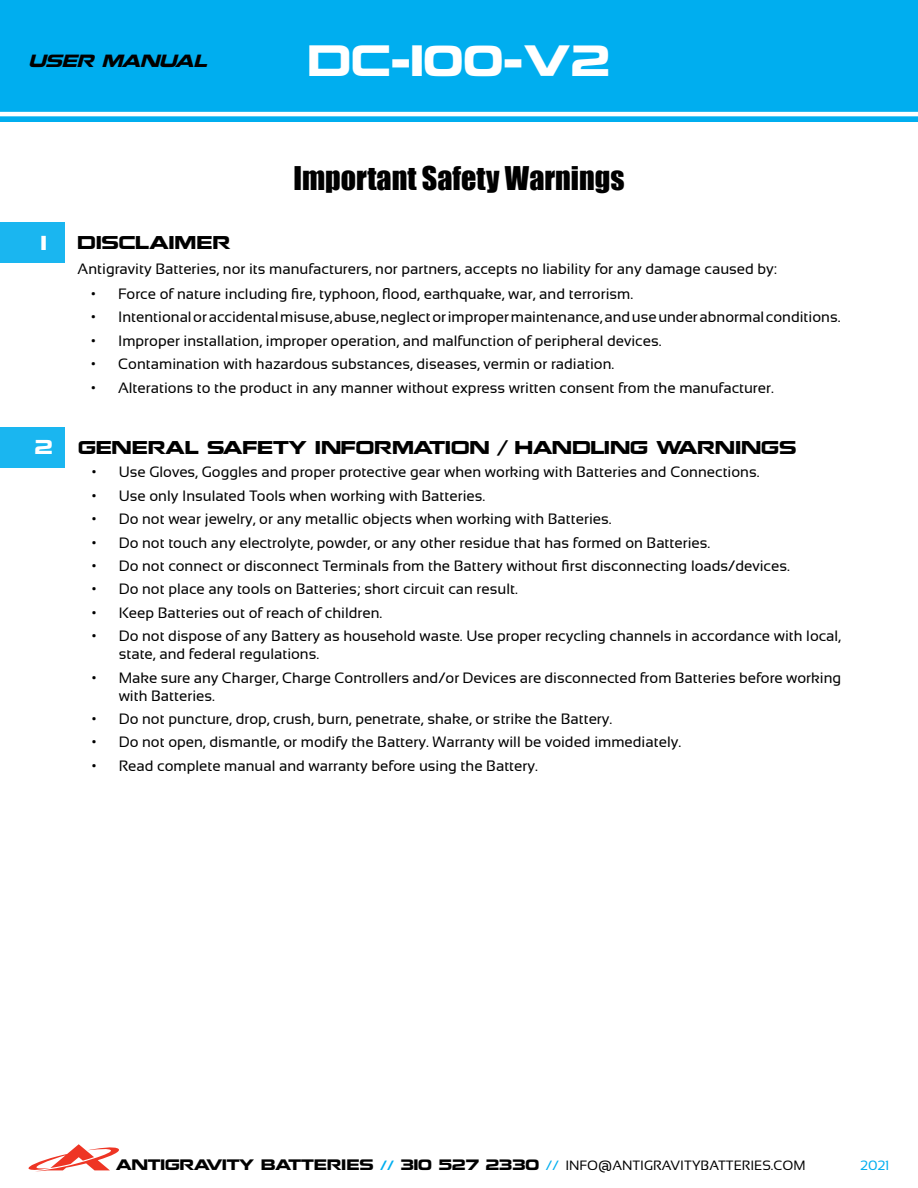
<style>
.page{position:relative;width:918px;height:1188px;background:#fff}
.page>*{position:absolute;margin:0;border:0;box-sizing:border-box;transform-origin:0 0}
.t1{font:39px "Nokia Kokia";color:#fff}
.t2{font:30px "Impact";color:#000}
.t3{font:18px "Nokia Kokia";color:#fff}
.t4{font:16.5px "Nokia Kokia";color:#000}
.t5{font:italic 15.75px "Nokia Kokia";color:#000}
.t6{font:15px/18px "Sansation";color:#000}
.t7{font:13.5px "Nokia Kokia";letter-spacing:-.01em;color:#000}
.t8{font:13.5px "Sansation";color:#00aeef}
.s1{font-family:"Sansation";font-weight:700;color:#00aeef}
.s2{font-family:"Sansation";color:#00aeef}
.s3{font-family:"Sansation"}
</style>
<div class="page">
<div style="left:0;top:0;width:918px;height:122px;background:#00aeef"></div>
<hr style="left:0;top:112px;width:918px;height:4px;background:#fff">
<svg style="left:28px;top:1144px;width:91px;height:27px"></svg>
<div style="left:0;top:223px;width:64px;height:40px;background:#1ab6f0"></div>
<div style="left:0;top:427px;width:64px;height:40px;background:#1ab6f0"></div>
<p class="t5" style="left:28px;top:51px;width:185px">USER MANUAL</p>
<h1 class="t1" style="left:308px;top:37px;width:304px">DC-100-V2</h1>
<h2 class="t2" style="left:293px;top:155px;width:333px">Important Safety Warnings</h2>
<p class="t3" style="left:41px;top:232px;width:7px">1</p>
<p class="t4" style="left:78px;top:232px;width:154px">DISCLAIMER</p>
<p class="t6" style="left:78px;top:260px;width:701px">Antigravity Batteries, nor its manufacturers, nor partners, accepts no liability for any damage caused by:</p>
<p class="t6" style="left:91px;top:285px;width:544px">• Force of nature including fire, typhoon, flood, earthquake, war, and terrorism.</p>
<p class="t6" style="left:91px;top:308px;width:751px">• Intentional or accidental misuse, abuse, neglect or improper maintenance, and use under abnormal conditions.</p>
<p class="t6" style="left:91px;top:332px;width:572px">• Improper installation, improper operation, and malfunction of peripheral devices.</p>
<p class="t6" style="left:91px;top:355px;width:525px">• Contamination with hazardous substances, diseases, vermin or radiation.</p>
<p class="t6" style="left:91px;top:378px;width:684px">• Alterations to the product in any manner without express written consent from the manufacturer.</p>
<p class="t3" style="left:35px;top:436px;width:19px">2</p>
<p class="t4" style="left:78px;top:437px;width:720px">GENERAL SAFETY INFORMATION / HANDLING WARNINGS</p>
<p class="t6" style="left:92px;top:463px;width:669px">• Use Gloves, Goggles and proper protective gear when working with Batteries and Connections.</p>
<p class="t6" style="left:92px;top:487px;width:395px">• Use only Insulated Tools when working with Batteries.</p>
<p class="t6" style="left:92px;top:510px;width:521px">• Do not wear jewelry, or any metallic objects when working with Batteries.</p>
<p class="t6" style="left:92px;top:533px;width:620px">• Do not touch any electrolyte, powder, or any other residue that has formed on Batteries.</p>
<p class="t6" style="left:92px;top:557px;width:700px">• Do not connect or disconnect Terminals from the Battery without first disconnecting loads/devices.</p>
<p class="t6" style="left:92px;top:580px;width:428px">• Do not place any tools on Batteries; short circuit can result.</p>
<p class="t6" style="left:92px;top:604px;width:292px">• Keep Batteries out of reach of children.</p>
<p class="t6" style="left:119px;top:627px;width:724px;text-indent:-27px">• Do not dispose of any Battery as household waste. Use proper recycling channels in accordance with local, state, and federal regulations.</p>
<p class="t6" style="left:119px;top:668px;width:724px;text-indent:-27px">• Make sure any Charger, Charge Controllers and/or Devices are disconnected from Batteries before working with Batteries.</p>
<p class="t6" style="left:92px;top:710px;width:522px">• Do not puncture, drop, crush, burn, penetrate, shake, or strike the Battery.</p>
<p class="t6" style="left:92px;top:733px;width:591px">• Do not open, dismantle, or modify the Battery. Warranty will be voided immediately.</p>
<p class="t6" style="left:92px;top:757px;width:448px">• Read complete manual and warranty before using the Battery.</p>
<p class="t7" style="left:116px;top:1156px;width:691px">ANTIGRAVITY BATTERIES <span class="s1">//</span> 310 527 2330 <span class="s2">//</span> <span class="s3">INFO@ANTIGRAVITYBATTERIES.COM</span></p>
<p class="t8" style="left:861px;top:1158px;width:30px">2021</p>
</div>
